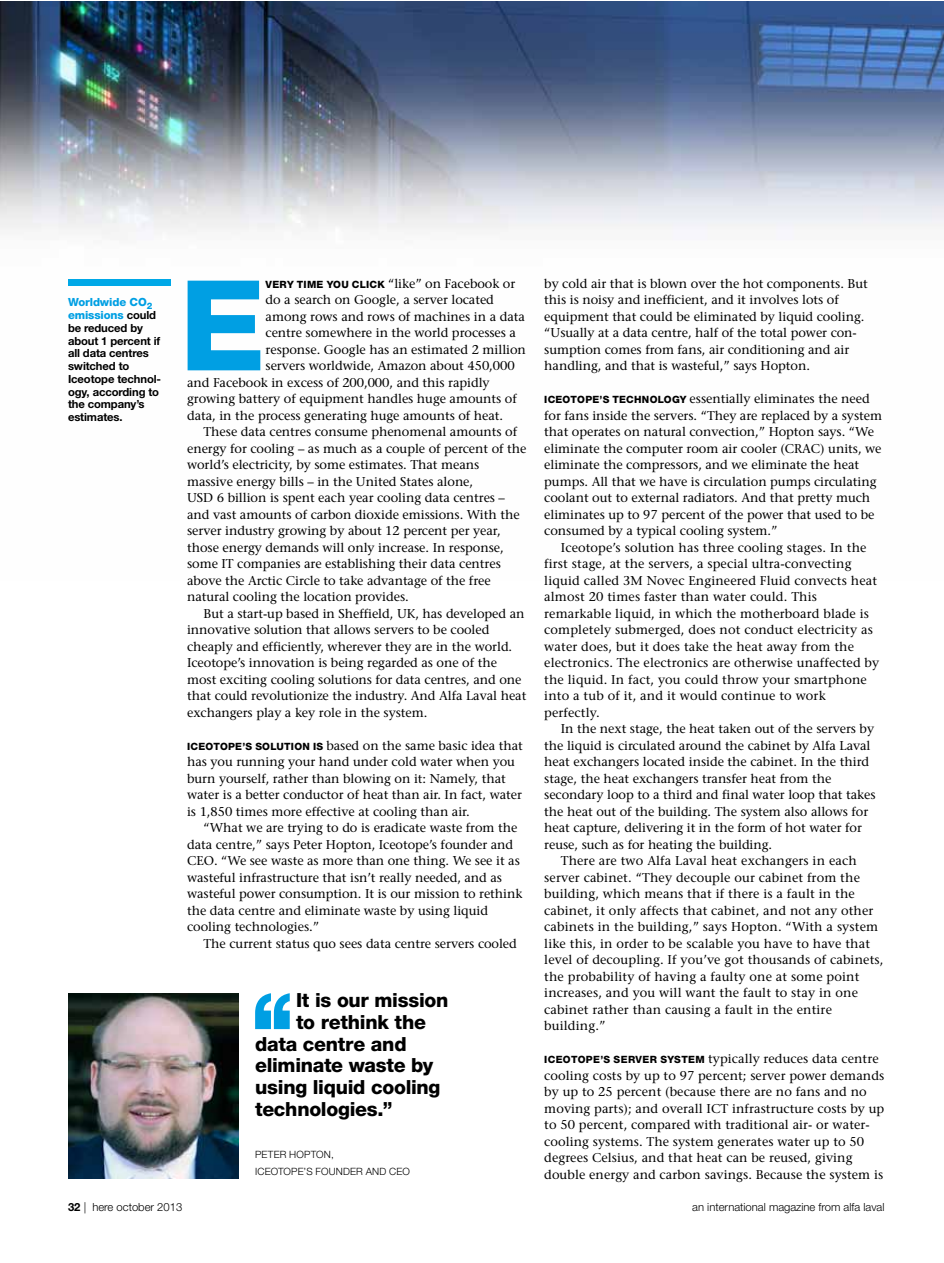
<style>
.page{position:relative;width:944px;height:1263px;background:#fff}
.page>*{position:absolute;margin:0;border:0;box-sizing:border-box;transform-origin:0 0}
.t1{font:800 125.55px "Helvetica Neue LT Std";color:#009fe3}
.t2{font:800 19.5px "Helvetica Neue LT Std";letter-spacing:-.015em;color:#000}
.t3{font:500 12.75px/16.5px "Stone Serif Std";letter-spacing:-.005em;color:#000}
.t4{font:700 11.25px/12.8px "Helvetica Neue LT Std";letter-spacing:-.01em;color:#000}
.t5{font:300 11.25px "Helvetica Neue LT Std";color:#000}
.t6{font:300 10.05px/16.5px "Helvetica Neue LT Std";letter-spacing:.02em;color:#000}
.s1{font-weight:800;color:#009fe3}
.s2{font-family:"Helvetica Neue LT Std";font-weight:800;font-size:10.05px}
.s3{font-weight:700}
</style>
<div class="page">
<img style="left:0;top:1px;width:944px;height:285px">
<svg style="left:255px;top:993px;width:35px;height:36px"></svg>
<div style="left:68px;top:280px;width:102px;height:6px;background:#00a8e7"></div>
<img style="left:68px;top:993px;width:170px;height:186px">
<p class="t4" style="left:68px;top:296px;width:95px"><span class="s1">Worldwide CO</span><sub>2 </sub><span class="s1">emissions</span> could be reduced by about 1 percent if all data centres switched to<br>Iceotope technol&shy;ogy, according to the company’s estimates.</p>
<h1 class="t1" style="left:180px;top:251px;width:88px">E</h1>
<p class="t3" style="left:266px;top:275px;width:251px"><span class="s2">VERY TIME YOU CLICK</span> “like” on Facebook or</p>
<p class="t3" style="left:266px;top:292px;width:230px">do a search on Google, a server located</p>
<p class="t3" style="left:266px;top:308px;width:261px">among rows and rows of machines in a data</p>
<p class="t3" style="left:266px;top:325px;width:252px">centre somewhere in the world processes a</p>
<p class="t3" style="left:266px;top:341px;width:262px">response. Google has an estimated 2 million</p>
<p class="t3" style="left:266px;top:358px;width:251px">servers worldwide, Amazon about 450,000</p>
<p class="t3" style="left:187px;top:374px;width:304px">and Facebook in excess of 200,000, and this rapidly</p>
<p class="t3" style="left:187px;top:391px;width:331px">growing battery of equipment handles huge amounts of</p>
<p class="t3" style="left:187px;top:407px;width:318px">data, in the process generating huge amounts of heat.</p>
<p class="t3" style="left:204px;top:424px;width:315px">These data centres consume phenomenal amounts of</p>
<p class="t3" style="left:187px;top:440px;width:341px">energy for cooling – as much as a couple of percent of the</p>
<p class="t3" style="left:187px;top:457px;width:294px">world’s electricity, by some estimates. That means</p>
<p class="t3" style="left:187px;top:473px;width:288px">massive energy bills – in the United States alone,</p>
<p class="t3" style="left:187px;top:490px;width:319px">USD 6 billion is spent each year cooling data centres –</p>
<p class="t3" style="left:187px;top:506px;width:334px">and vast amounts of carbon dioxide emissions. With the</p>
<p class="t3" style="left:187px;top:523px;width:315px">server industry growing by about 12 percent per year,</p>
<p class="t3" style="left:187px;top:539px;width:318px">those energy demands will only increase. In response,</p>
<p class="t3" style="left:187px;top:556px;width:315px">some IT companies are establishing their data centres</p>
<p class="t3" style="left:187px;top:572px;width:305px">above the Arctic Circle to take advantage of the free</p>
<p class="t3" style="left:187px;top:589px;width:223px">natural cooling the location provides.</p>
<p class="t3" style="left:204px;top:605px;width:322px">But a start-up based in Sheffield, UK, has developed an</p>
<p class="t3" style="left:187px;top:622px;width:304px">innovative solution that allows servers to be cooled</p>
<p class="t3" style="left:187px;top:638px;width:327px">cheaply and efficiently, wherever they are in the world.</p>
<p class="t3" style="left:187px;top:655px;width:311px">Iceotope’s innovation is being regarded as one of the</p>
<p class="t3" style="left:187px;top:671px;width:336px">most exciting cooling solutions for data centres, and one</p>
<p class="t3" style="left:187px;top:688px;width:341px">that could revolutionize the industry. And Alfa Laval heat</p>
<p class="t3" style="left:187px;top:704px;width:242px">exchangers play a key role in the system.</p>
<p class="t3" style="left:187px;top:737px;width:337px"><span class="s2">ICEOTOPE’S SOLUTION IS</span> based on the same basic idea that has you running your hand under cold water when you burn yourself, rather than blowing on it: Namely, that water is a better conductor of heat than air. In fact, water is 1,850 times more effective at cooling than air.</p>
<p class="t3" style="left:187px;top:820px;width:337px;text-indent:16px">“What we are trying to do is eradicate waste from the data centre,” says Peter Hopton, Iceotope’s founder and CEO. “We see waste as more than one thing. We see it as wasteful infrastructure that isn’t really needed, and as wasteful power consumption. It is our mission to rethink the data centre and eliminate waste by using liquid cooling technologies.”</p>
<p class="t3" style="left:204px;top:935px;width:315px">The current status quo sees data centre servers cooled</p>
<h2 class="t2" style="left:296px;top:989px;width:154px">It is our mission</h2>
<h2 class="t2" style="left:296px;top:1010px;width:131px">to rethink the</h2>
<h2 class="t2" style="left:255px;top:1032px;width:153px">data centre and</h2>
<h2 class="t2" style="left:255px;top:1054px;width:180px">eliminate waste by</h2>
<h2 class="t2" style="left:255px;top:1076px;width:187px">using liquid cooling</h2>
<h2 class="t2" style="left:255px;top:1097px;width:139px">technologies.”</h2>
<p class="t6" style="left:255px;top:1146px;width:156px">PETER HOPTON,<br>ICEOTOPE’S FOUNDER AND CEO</p>
<p class="t3" style="left:544px;top:275px;width:325px">by cold air that is blown over the hot components. But this is noisy and inefficient, and it involves lots of equipment that could be eliminated by liquid cooling. “Usually at a data centre, half of the total power con&shy;sumption comes from fans, air conditioning and air handling, and that is wasteful,” says Hopton.</p>
<p class="t3" style="left:544px;top:391px;width:339px"><span class="s2">ICEOTOPE’S TECHNOLOGY</span> essentially eliminates the need for fans inside the servers. “They are replaced by a system that operates on natural convection,” Hopton says. “We eliminate the computer room air cooler (CRAC) units, we eliminate the compressors, and we eliminate the heat pumps. All that we have is circulation pumps circulating coolant out to external radiators. And that pretty much eliminates up to 97 percent of the power that used to be consumed by a typical cooling system.”</p>
<p class="t3" style="left:544px;top:539px;width:337px;text-indent:16px">Iceotope’s solution has three cooling stages. In the first stage, at the servers, a special ultra-convecting liquid called 3M Novec Engineered Fluid convects heat almost 20 times faster than water could. This remarkable liquid, in which the motherboard blade is completely submerged, does not conduct electricity as water does, but it does take the heat away from the electronics. The electronics are otherwise unaffected by the liquid. In fact, you could throw your smartphone into a tub of it, and it would continue to work perfectly.</p>
<p class="t3" style="left:544px;top:721px;width:333px;text-indent:16px">In the next stage, the heat taken out of the servers by the liquid is circulated around the cabinet by Alfa Laval heat exchangers located inside the cabinet. In the third stage, the heat exchangers transfer heat from the secondary loop to a third and final water loop that takes the heat out of the building. The system also allows for heat capture, delivering it in the form of hot water for reuse, such as for heating the building.</p>
<p class="t3" style="left:544px;top:853px;width:341px;text-indent:16px">There are two Alfa Laval heat exchangers in each server cabinet. “They decouple our cabinet from the building, which means that if there is a fault in the cabinet, it only affects that cabinet, and not any other cabinets in the building,” says Hopton. “With a system like this, in order to be scalable you have to have that level of decoupling. If you’ve got thousands of cabinets, the probability of having a faulty one at some point increases, and you will want the fault to stay in one cabinet rather than causing a fault in the entire building.”</p>
<p class="t3" style="left:544px;top:1051px;width:342px"><span class="s2">ICEOTOPE’S SERVER SYSTEM</span> typically reduces data centre cooling costs by up to 97 percent; server power demands by up to 25 percent (because there are no fans and no moving parts); and overall ICT infrastructure costs by up to 50 percent, compared with traditional air- or water&shy;cooling systems. The system generates water up to 50 degrees Celsius, and that heat can be reused, giving double energy and carbon savings. Because the system is</p>
<p class="t5" style="left:68px;top:1200px;width:116px"><span class="s3">32</span> | here october 2013</p>
<p class="t5" style="left:692px;top:1200px;width:194px">an international magazine from alfa laval</p>
</div>
